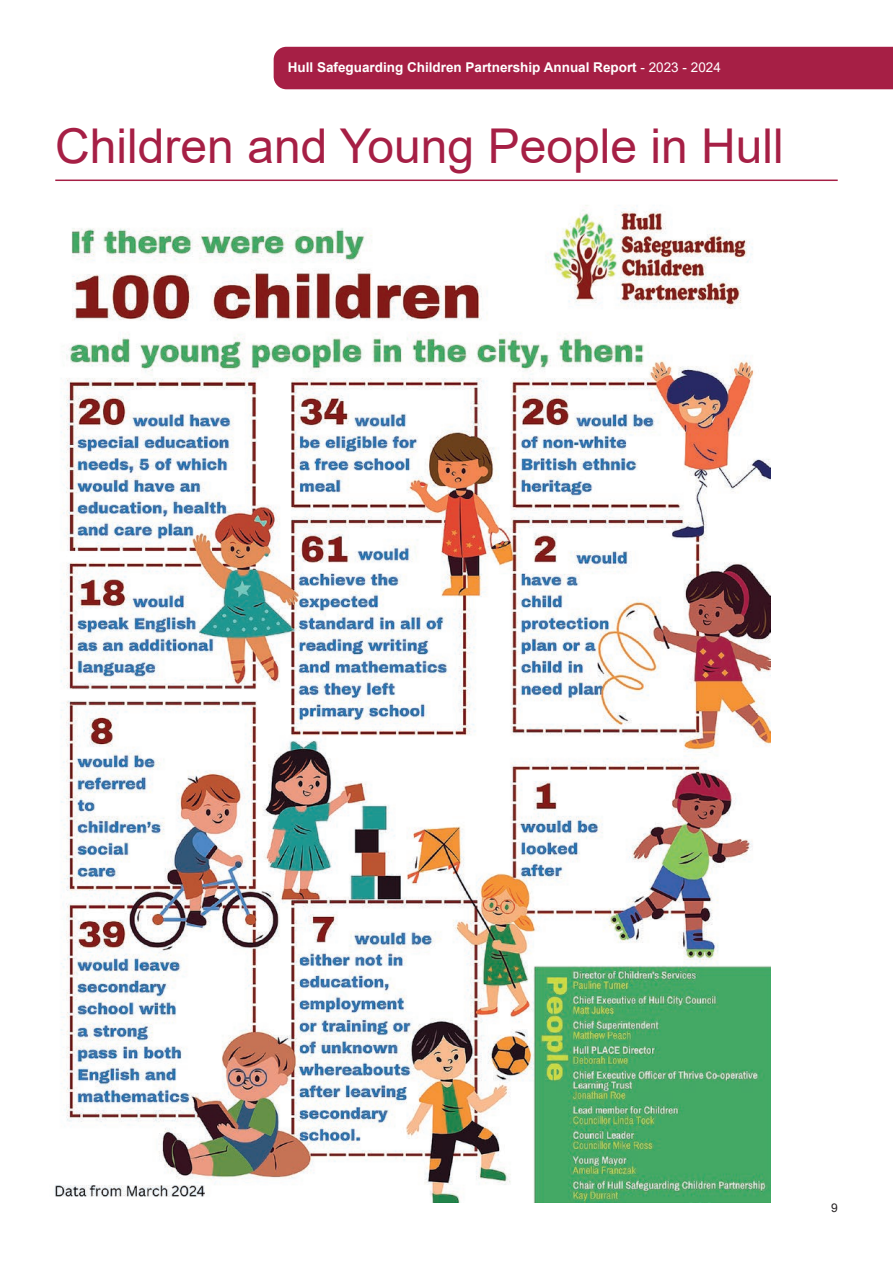
<style>
.page{position:relative;width:893px;height:1263px;background:#fff}
.page>*{position:absolute;margin:0;border:0;box-sizing:border-box;transform-origin:0 0}
.t1{font:48px "Arial";color:#a61f45}
.t2{font:700 13.5px "Arial";color:#fff}
.t3{font:12px "Arial";color:#231f20}
.s1{font-weight:400}
</style>
<div class="page">
<div style="left:274px;top:47px;width:619px;height:42px;background:#a61f45"></div>
<hr style="left:55px;top:180px;width:783px;height:1px;background:#a61f45">
<img style="left:54px;top:205px;width:717px;height:997px">
<p class="t2" style="left:288px;top:58px;width:435px">Hull Safeguarding Children Partnership Annual Report <span class="s1">- 2023 - 2024</span></p>
<h1 class="t1" style="left:55px;top:113px;width:730px">Children and Young People in Hull</h1>
<p class="t3" style="left:831px;top:1200px;width:8px">9</p>
</div>
